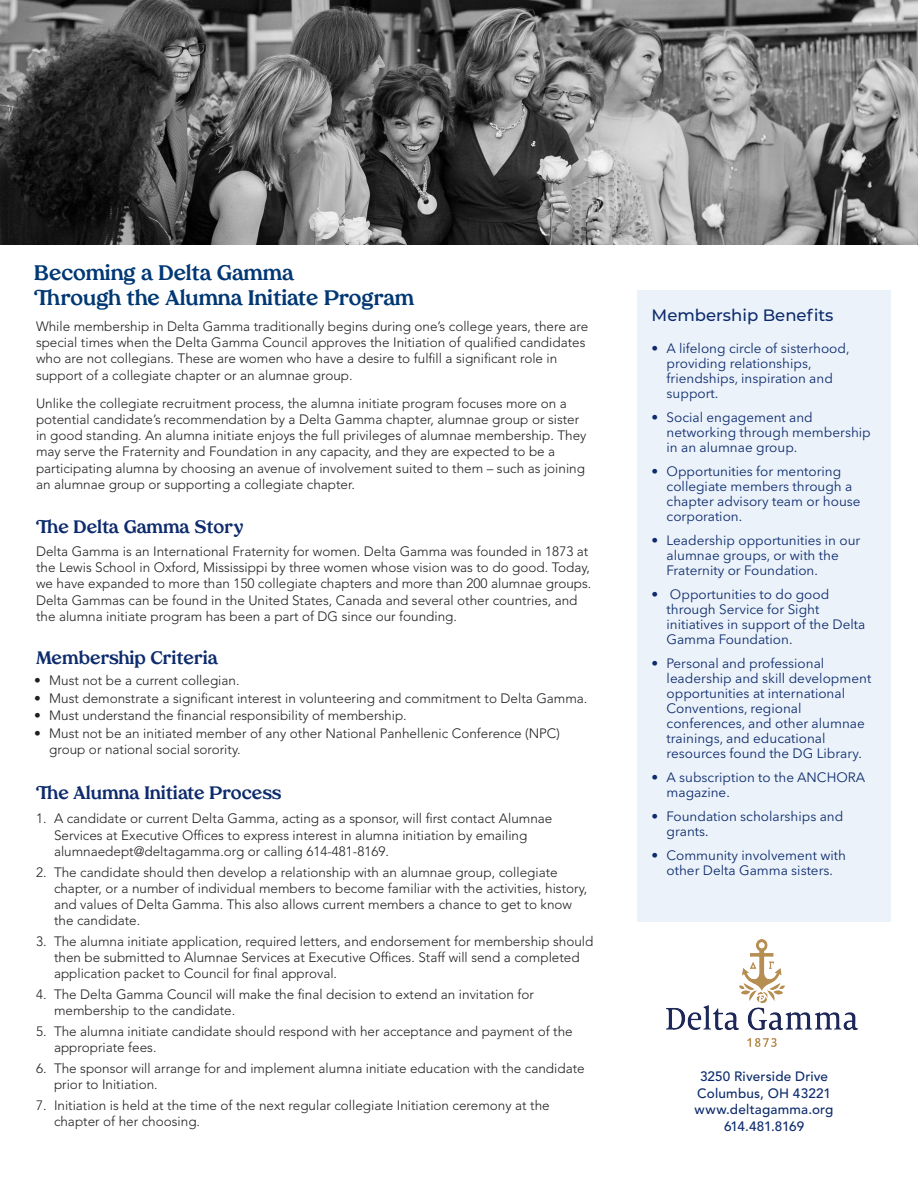
<style>
.page{position:relative;width:918px;height:1188px;background:#fff}
.page>*{position:absolute;margin:0;border:0;box-sizing:border-box;transform-origin:0 0}
.t1{font:700 21px "Tropiline";color:#013874}
.Section_Titles{font:700 18px "Tropiline";color:#0d2b6d}
.Section_Titles-2{font:500 16.5px "Montserrat";color:#0d2b6d}
.Body_Text{font:300 13.5px/16.2px "Avenir LT Std";color:#231f20}
.t2{font:13.5px/15px "Avenir Next";color:#0d2b6d}
.Body_Text-2{font:500 13.5px "Avenir LT Std";letter-spacing:.015em;color:#0d2b6d}
.Body_Text-3{font:500 13.5px "Avenir LT Std";letter-spacing:-.015em;color:#0d2b6d}
</style>
<div class="page">
<div style="left:637px;top:291px;width:254px;height:631px;background:#ebf2f9"></div>
<img style="left:0;top:0;width:918px;height:244px">
<img style="left:667px;top:940px;width:191px;height:107px">
<p class="t1" style="left:34px;top:260px;width:261px">Becoming a Delta Gamma</p>
<p class="t1" style="left:34px;top:285px;width:382px">Through the Alumna Initiate Program</p>
<p class="Body_Text" style="left:36px;top:318px;width:554px">While membership in Delta Gamma traditionally begins during one’s college years, there are special times when the Delta Gamma Council approves the Initiation of qualified candidates who are not collegians. These are women who have a desire to fulfill a significant role in support of a collegiate chapter or an alumnae group.</p>
<p class="Body_Text" style="left:36px;top:395px;width:552px">Unlike the collegiate recruitment process, the alumna initiate program focuses more on a potential candidate’s recommendation by a Delta Gamma chapter, alumnae group or sister in good standing. An alumna initiate enjoys the full privileges of alumnae membership. They may serve the Fraternity and Foundation in any capacity, and they are expected to be a participating alumna by choosing an avenue of involvement suited to them – such as joining an alumnae group or supporting a collegiate chapter.</p>
<p class="Section_Titles" style="left:36px;top:516px;width:209px">The Delta Gamma Story</p>
<p class="Body_Text" style="left:36px;top:543px;width:557px">Delta Gamma is an International Fraternity for women. Delta Gamma was founded in 1873 at the Lewis School in Oxford, Mississippi by three women whose vision was to do good. Today, we have expanded to more than 150 collegiate chapters and more than 200 alumnae groups.<br>Delta Gammas can be found in the United States, Canada and several other countries, and the alumna initiate program has been a part of DG since our founding.</p>
<p class="Section_Titles" style="left:36px;top:647px;width:184px">Membership Criteria</p>
<p class="Body_Text" style="left:34px;top:672px;width:207px">• Must not be a current collegian.</p>
<p class="Body_Text" style="left:34px;top:690px;width:555px">• Must demonstrate a significant interest in volunteering and commitment to Delta Gamma.</p>
<p class="Body_Text" style="left:34px;top:708px;width:374px">• Must understand the financial responsibility of membership.</p>
<p class="Body_Text" style="left:49px;top:725px;width:512px;text-indent:-15px">• Must not be an initiated member of any other National Panhellenic Conference (NPC) group or national social sorority.</p>
<p class="Section_Titles" style="left:36px;top:782px;width:247px">The Alumna Initiate Process</p>
<p class="Body_Text" style="left:54px;top:811px;width:500px;text-indent:-18px">1. A candidate or current Delta Gamma, acting as a sponsor, will first contact Alumnae<br>Services at Executive Offices to express interest in alumna initiation by emailing alumnaedept@deltagamma.org or calling 614-481-8169.</p>
<p class="Body_Text" style="left:54px;top:864px;width:535px;text-indent:-18px">2. The candidate should then develop a relationship with an alumnae group, collegiate chapter, or a number of individual members to become familiar with the activities, history, and values of Delta Gamma. This also allows current members a chance to get to know the candidate.</p>
<p class="Body_Text" style="left:54px;top:933px;width:541px;text-indent:-18px">3. The alumna initiate application, required letters, and endorsement for membership should then be submitted to Alumnae Services at Executive Offices. Staff will send a completed application packet to Council for final approval.</p>
<p class="Body_Text" style="left:54px;top:986px;width:481px;text-indent:-18px">4. The Delta Gamma Council will make the final decision to extend an invitation for membership to the candidate.</p>
<p class="Body_Text" style="left:54px;top:1023px;width:520px;text-indent:-18px">5. The alumna initiate candidate should respond with her acceptance and payment of the appropriate fees.</p>
<p class="Body_Text" style="left:54px;top:1060px;width:532px;text-indent:-18px">6. The sponsor will arrange for and implement alumna initiate education with the candidate prior to Initiation.</p>
<p class="Body_Text" style="left:54px;top:1097px;width:497px;text-indent:-18px">7. Initiation is held at the time of the next regular collegiate Initiation ceremony at the chapter of her choosing.</p>
<p class="Section_Titles-2" style="left:652px;top:304px;width:183px">Membership Benefits</p>
<p class="t2" style="left:667px;top:341px;width:185px;text-indent:-15px">• A lifelong circle of sisterhood, providing relationships, friendships, inspiration and support.</p>
<p class="t2" style="left:667px;top:410px;width:206px;text-indent:-15px">• Social engagement and networking through membership in an alumnae group.</p>
<p class="t2" style="left:667px;top:464px;width:196px;text-indent:-15px">• Opportunities for mentoring collegiate members through a chapter advisory team or house corporation.</p>
<p class="t2" style="left:667px;top:533px;width:195px;text-indent:-15px">• Leadership opportunities in our alumnae groups, or with the<br>Fraternity or Foundation.</p>
<p class="t2" style="left:667px;top:587px;width:200px;text-indent:-15px">• Opportunities to do good through Service for Sight initiatives in support of the Delta<br>Gamma Foundation.</p>
<p class="t2" style="left:667px;top:656px;width:206px;text-indent:-15px">• Personal and professional leadership and skill development opportunities at international<br>Conventions, regional conferences, and other alumnae trainings, and educational resources found the DG Library.</p>
<p class="t2" style="left:667px;top:770px;width:200px;text-indent:-15px">• A subscription to the ANCHORA magazine.</p>
<p class="t2" style="left:667px;top:809px;width:178px;text-indent:-15px">• Foundation scholarships and grants.</p>
<p class="t2" style="left:652px;top:848px;width:196px;text-align:center">• Community involvement with other Delta Gamma sisters.</p>
<p class="Body_Text-2" style="left:700px;top:1069px;width:130px">3250 Riverside Drive</p>
<p class="Body_Text-2" style="left:697px;top:1085px;width:135px">Columbus, OH 43221</p>
<p class="Body_Text-2" style="left:695px;top:1102px;width:140px">www.deltagamma.org</p>
<p class="Body_Text-3" style="left:724px;top:1118px;width:82px">614.481.8169</p>
</div>
